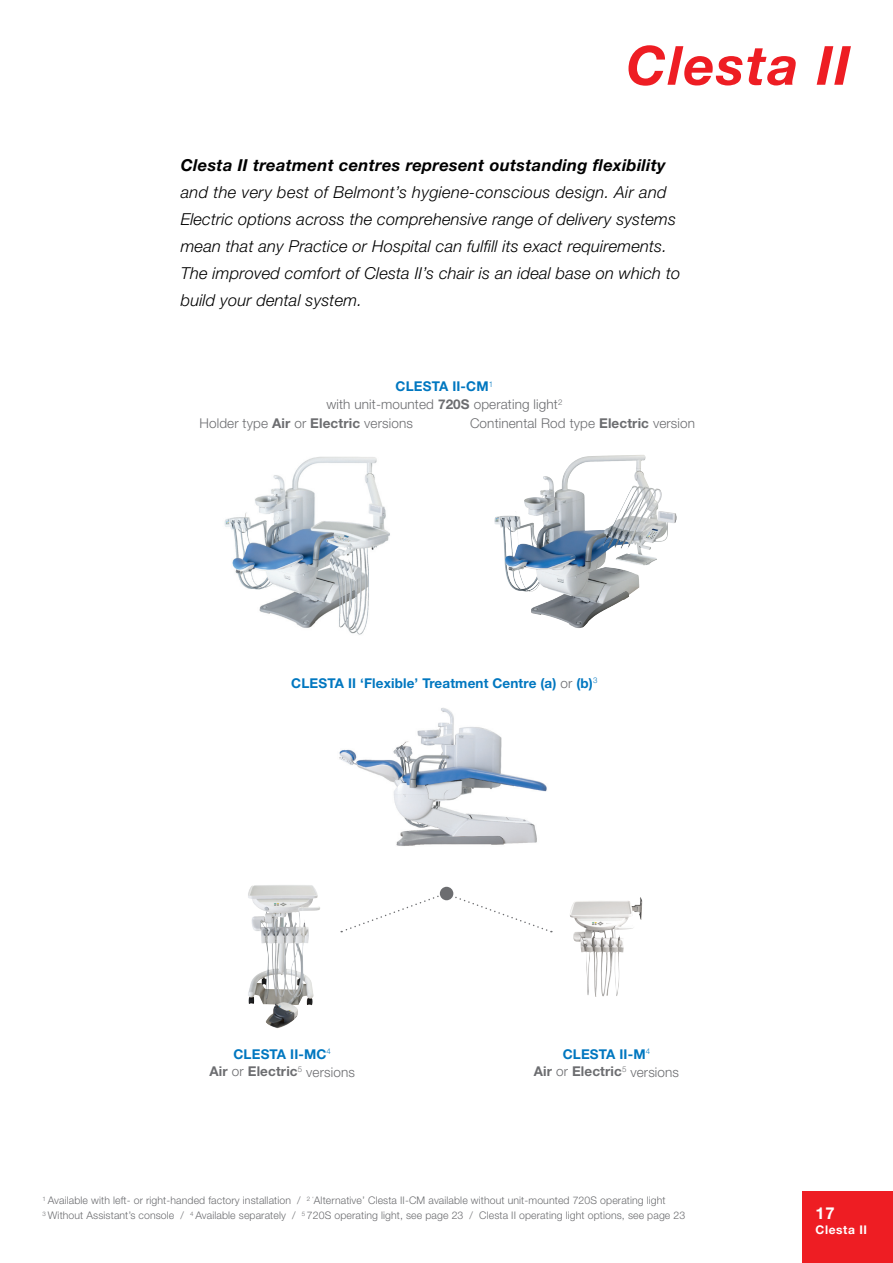
<style>
.page{position:relative;width:893px;height:1263px;background:#fff}
.page>*{position:absolute;margin:0;border:0;box-sizing:border-box;transform-origin:0 0}
.t1{font:italic 700 54px "Helvetica Neue";letter-spacing:.03em;color:#ee1d23}
.t2{font:italic 300 16.5px/27px "Helvetica Neue";letter-spacing:.01em;color:#000}
.t3{font:italic 700 16.5px "Helvetica Neue";letter-spacing:.02em;color:#000}
.t4{font:700 16.5px "Helvetica Neue";color:#fff}
.t5{font:300 13.5px "Helvetica Neue";letter-spacing:.01em;color:#6c6d70}
.t6{font:700 13.5px/18px "Helvetica Neue";letter-spacing:.01em;color:#0077c0;text-align:center}
.t7{font:700 13.5px/18px "Helvetica Neue";letter-spacing:.01em;color:#6c6d70;text-align:center}
.t8{font:700 12px "Helvetica Neue";letter-spacing:.05em;color:#fff}
.t9{font:300 10.5px/15px "Helvetica Neue";letter-spacing:.01em;color:#6c6d70}
.s1{font-weight:700}
.s2{font-weight:300;color:#6c6d70}
.s3{color:#6c6d70}
.s4{color:#0077c0}
.s5{font-weight:300}
</style>
<div class="page">
<svg style="left:494px;top:455px;width:183px;height:173px"></svg>
<img style="left:524px;top:455px;width:119px;height:87px">
<div style="left:803px;top:1192px;width:90px;height:71px;background:#ee1d23"></div>
<img style="left:248px;top:885px;width:44px;height:143px">
<img style="left:570px;top:901px;width:70px;height:96px">
<img style="left:224px;top:456px;width:166px;height:179px">
<img style="left:339px;top:708px;width:208px;height:138px">
<svg style="left:341px;top:892px;width:211px;height:41px"></svg>
<div style="left:440px;top:887px;width:13px;height:13px;background:#6c6d70;border-radius:50%"></div>
<h1 class="t1" style="left:626px;top:32px;width:225px">Clesta II</h1>
<p class="t3" style="left:181px;top:155px;width:487px">Clesta II treatment centres represent outstanding flexibility</p>
<p class="t2" style="left:181px;top:178px;width:501px">and the very best of Belmont’s hygiene-conscious design. Air and Electric options across the comprehensive range of delivery systems mean that any Practice or Hospital can fulfill its exact requirements.<br>The improved comfort of Clesta II’s chair is an ideal base on which to build your dental system.</p>
<p class="t6" style="left:396px;top:377px;width:99px">CLESTA II-CM<sup>1</sup></p>
<p class="t5" style="left:326px;top:396px;width:238px">with unit-mounted <span class="s1">720S</span> operating light<sup>2</sup></p>
<p class="t5" style="left:199px;top:415px;width:215px">Holder type <span class="s1">Air</span> or <span class="s1">Electric</span> versions</p>
<p class="t5" style="left:470px;top:415px;width:227px">Continental Rod type <span class="s1">Electric</span> version</p>
<p class="t6" style="left:291px;top:674px;width:308px">CLESTA II ‘Flexible’ Treatment Centre (a) <span class="s2">or</span> (b)<sup>3</sup></p>
<p class="t6" style="left:210px;top:1044px;width:147px">CLESTA II-MC<sup>4<br></sup><span class="s3">Air</span> <span class="s2">or</span> <span class="s3">Electric</span><sup>5</sup> <span class="s2">versions</span></p>
<p class="t7" style="left:534px;top:1044px;width:147px"><span class="s4">CLESTA II-M</span><sup>4<br></sup>Air <span class="s5">or</span> Electric<sup>5</sup> <span class="s5">versions</span></p>
<p class="t9" style="left:43px;top:1193px;width:644px"><sup>1</sup> Available with left- or right-handed factory installation / <sup>2</sup> <sup>‘</sup>Alternative’ Clesta II-CM available without unit-mounted 720S operating light<br><sup>3</sup> Without Assistant’s console / <sup>4</sup> Available separately / <sup>5</sup> 720S operating light, see page 23 / Clesta II operating light options, see page 23</p>
<p class="t4" style="left:815px;top:1203px;width:21px">17</p>
<p class="t8" style="left:815px;top:1222px;width:53px">Clesta II</p>
</div>
